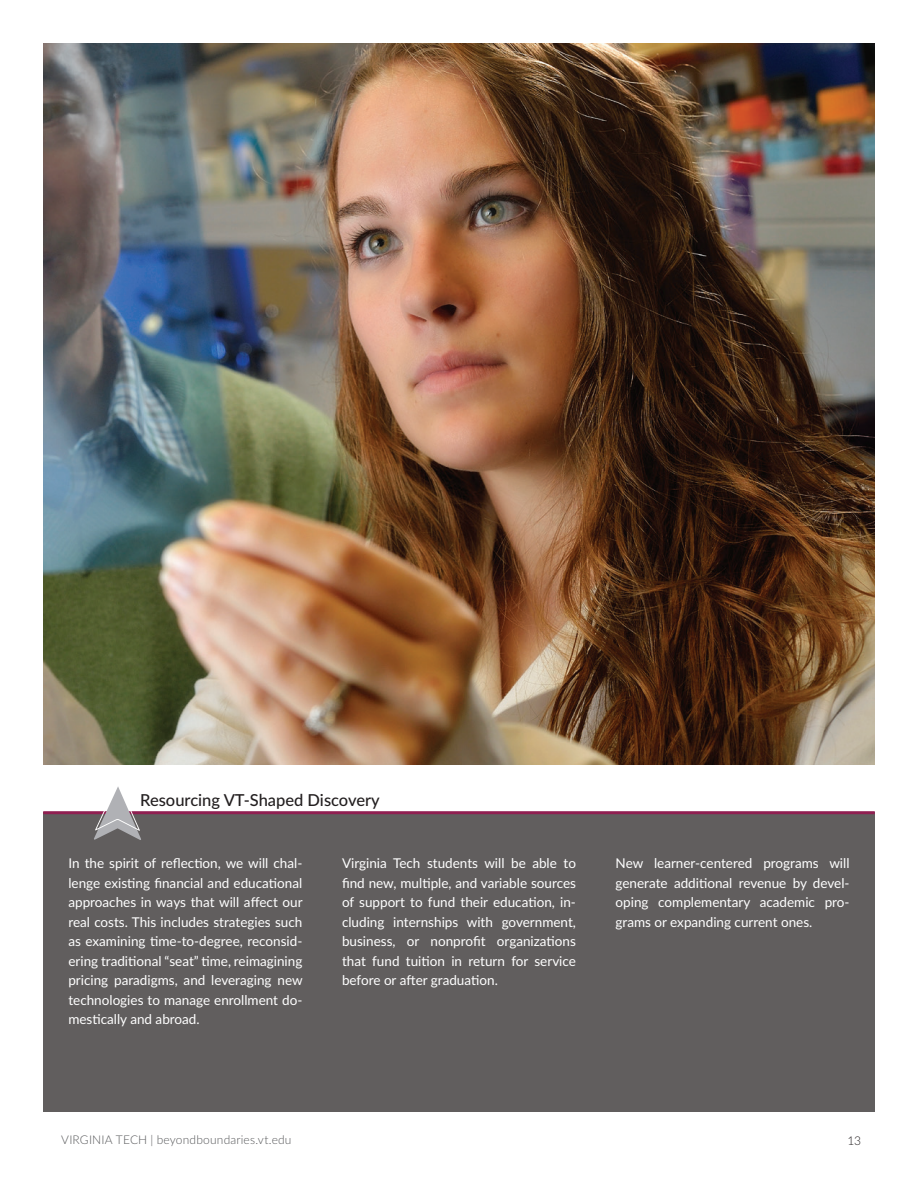
<style>
.page{position:relative;width:918px;height:1188px;background:#fff}
.page>*{position:absolute;margin:0;border:0;box-sizing:border-box;transform-origin:0 0}
.t1{font:500 16.5px "Lato";color:#231f20}
.t2{font:13.5px/19.5px "Lato";color:#fff;text-align:justify}
.t3{font:300 12px "Lato";letter-spacing:.015em;color:#57585a}
.t4{font:300 12px "Lato";color:#231f20}
</style>
<div class="page">
<div style="left:43px;top:813px;width:832px;height:299px;background:#615e5e"></div>
<hr style="left:43px;top:811px;width:832px;height:3px;background:#901f51">
<svg style="left:94px;top:786px;width:47px;height:54px"></svg>
<img style="left:43px;top:43px;width:832px;height:721px">
<p class="t1" style="left:140px;top:788px;width:241px">Resourcing VT-Shaped Discovery</p>
<p class="t2" style="left:68px;top:853px;width:236px">In the spirit of reflection, we will chal&shy;lenge existing financial and educational approaches in ways that will affect our real costs. This includes strategies such as examining time-to-degree, reconsid&shy;ering traditional “seat” time, reimagining pricing paradigms, and leveraging new technologies to manage enrollment do&shy;mestically and abroad.</p>
<p class="t2" style="left:342px;top:853px;width:236px">Virginia Tech students will be able to find new, multiple, and variable sources of support to fund their education, in&shy;cluding internships with government, business, or nonprofit organizations that fund tuition in return for service before or after graduation.</p>
<p class="t2" style="left:616px;top:853px;width:235px">New learner-centered programs will generate additional revenue by devel&shy;oping complementary academic pro&shy;grams or expanding current ones.</p>
<p class="t3" style="left:61px;top:1132px;width:232px">VIRGINIA TECH | beyondboundaries.vt.edu</p>
<p class="t4" style="left:847px;top:1132px;width:15px">13</p>
</div>
